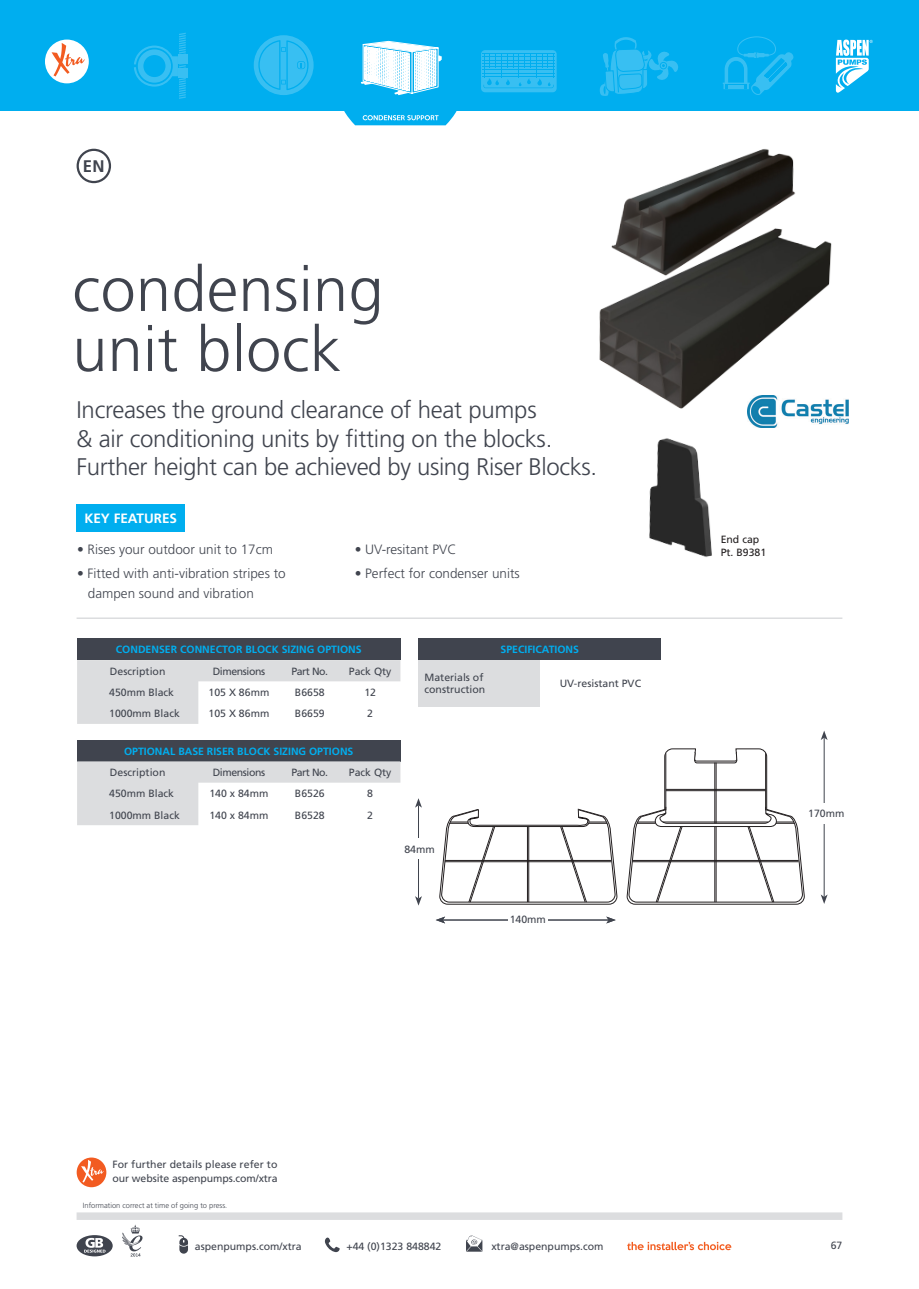
<style>
.page{position:relative;width:919px;height:1289px;background:#fff}
.page>*{position:absolute;margin:0;border:0;box-sizing:border-box;transform-origin:0 0}
.t1{font:300 63px/60px "Frutiger LT Pro";letter-spacing:.005em;color:#40444e}
.t2{font:300 24px/28.8px "Frutiger LT Pro";letter-spacing:-.01em;color:#40444e}
.t3{font:700 16.8px "Frutiger LT Pro";color:#40444e}
.t4{font:300 13.5px/19.5px "Frutiger LT Pro";color:#40444e}
.t5{font:700 13.5px "Frutiger LT Pro";color:#fff}
.t6{font:10.5px/12px "Frutiger LT Pro";color:#40444e}
.t7{font:700 10.5px "Frutiger LT Pro";color:#00aeef}
.t8{font:10.5px "Frutiger LT Pro";letter-spacing:-.04em;color:#40444e}
.t9{font:10.5px/12.6px "Frutiger LT Pro";color:#231f20}
.t10{font:300 7.5px "Frutiger LT Pro";color:#40444e}
</style>
<div class="page">
<div style="left:0;top:0;width:918px;height:110px;background:#00aeef"></div>
<svg style="left:835px;top:40px;width:37px;height:53px"></svg>
<div style="left:45px;top:40px;width:44px;height:43px;background:#fff;border-radius:50%"></div>
<svg style="left:52px;top:43px;width:33px;height:33px"></svg>
<svg style="left:134px;top:33px;width:52px;height:66px"></svg>
<div style="left:178px;top:54px;width:9px;height:10px;background:#38bff2"></div>
<div style="left:178px;top:68px;width:9px;height:10px;background:#38bff2"></div>
<div style="left:481px;top:50px;width:75px;height:42px;background:#38bff2;border-radius:4px"></div>
<svg style="left:483px;top:54px;width:71px;height:34px"></svg>
<hr style="left:482px;top:53px;width:73px;height:1px;background:#00aeef">
<hr style="left:482px;top:56px;width:73px;height:1px;background:#00aeef">
<hr style="left:482px;top:60px;width:73px;height:1px;background:#00aeef">
<hr style="left:482px;top:63px;width:73px;height:1px;background:#00aeef">
<hr style="left:482px;top:66px;width:73px;height:1px;background:#00aeef">
<hr style="left:482px;top:70px;width:73px;height:1px;background:#00aeef">
<hr style="left:482px;top:73px;width:73px;height:1px;background:#00aeef">
<hr style="left:482px;top:76px;width:73px;height:1px;background:#00aeef">
<svg style="left:360px;top:41px;width:81px;height:54px"></svg>
<svg style="left:344px;top:110px;width:113px;height:15px"></svg>
<svg style="left:599px;top:37px;width:79px;height:59px"></svg>
<svg style="left:722px;top:36px;width:71px;height:59px"></svg>
<div style="left:254px;top:35px;width:59px;height:60px;background:#38bff2;border-radius:50%"></div>
<svg style="left:258px;top:40px;width:50px;height:50px"></svg>
<div style="left:77px;top:504px;width:108px;height:27px;background:#00aeef"></div>
<svg style="left:626px;top:748px;width:179px;height:156px"></svg>
<hr style="left:662px;top:821px;width:106px;height:1px;background:#231f20">
<svg style="left:439px;top:808px;width:178px;height:96px"></svg>
<div style="left:77px;top:149px;width:34px;height:34px;border:2px solid #40444e;border-radius:50%"></div>
<hr style="left:443px;top:919px;width:165px;height:1px;background:#40444e">
<svg style="left:436px;top:916px;width:9px;height:7px"></svg>
<svg style="left:606px;top:916px;width:9px;height:7px"></svg>
<div style="left:508px;top:908px;width:39px;height:21px;background:#fff"></div>
<hr style="left:418px;top:805px;width:1px;height:93px;background:#40444e">
<svg style="left:415px;top:798px;width:7px;height:9px"></svg>
<svg style="left:415px;top:896px;width:7px;height:9px"></svg>
<hr style="left:823px;top:737px;width:1px;height:159px;background:#40444e">
<svg style="left:820px;top:730px;width:7px;height:10px"></svg>
<svg style="left:820px;top:894px;width:7px;height:10px"></svg>
<div style="left:399px;top:838px;width:40px;height:20px;background:#fff"></div>
<div style="left:806px;top:803px;width:40px;height:20px;background:#fff"></div>
<div style="left:418px;top:639px;width:243px;height:21px;background:#40444e"></div>
<div style="left:418px;top:660px;width:121px;height:47px;background:#dcdddf"></div>
<div style="left:77px;top:639px;width:323px;height:21px;background:#40444e"></div>
<svg style="left:77px;top:660px;width:323px;height:64px"></svg>
<img style="left:649px;top:438px;width:63px;height:119px">
<div style="left:77px;top:740px;width:323px;height:21px;background:#40444e"></div>
<svg style="left:77px;top:761px;width:323px;height:64px"></svg>
<img style="left:599px;top:149px;width:233px;height:279px">
<img style="left:747px;top:395px;width:102px;height:32px">
<hr style="left:77px;top:617px;width:765px;height:2px;background:#dcdddf">
<div style="left:77px;top:1157px;width:29px;height:30px;background:#f25b21;border-radius:50%"></div>
<svg style="left:81px;top:1159px;width:23px;height:23px"></svg>
<svg style="left:466px;top:1235px;width:16px;height:16px"></svg>
<svg style="left:324px;top:1237px;width:16px;height:15px"></svg>
<svg style="left:179px;top:1235px;width:9px;height:18px"></svg>
<svg style="left:627px;top:1241px;width:104px;height:9px"></svg>
<svg style="left:77px;top:1235px;width:36px;height:21px"></svg>
<svg style="left:122px;top:1224px;width:20px;height:32px"></svg>
<div style="left:77px;top:1212px;width:765px;height:7px;background:#dcdddf"></div>
<h3 class="t3" style="left:83px;top:156px;width:23px">EN</h3>
<h1 class="t1" style="left:72px;top:259px;width:312px">condensing unit block</h1>
<h2 class="t2" style="left:77px;top:395px;width:522px">Increases the ground clearance of heat pumps<br>&amp; air conditioning units by fitting on the blocks.<br>Further height can be achieved by using Riser Blocks.</h2>
<p class="t5" style="left:84px;top:510px;width:94px">KEY FEATURES</p>
<p class="t4" style="left:77px;top:540px;width:197px">• Rises your outdoor unit to 17cm</p>
<p class="t4" style="left:88px;top:563px;width:199px;text-indent:-11px">• Fitted with anti-vibration stripes to dampen sound and vibration</p>
<p class="t4" style="left:355px;top:540px;width:103px">• UV-resitant PVC</p>
<p class="t4" style="left:355px;top:563px;width:167px">• Perfect for condenser units</p>
<p class="t7" style="left:116px;top:643px;width:247px">CONDENSER CONNECTOR BLOCK SIZING OPTIONS</p>
<p class="t6" style="left:110px;top:665px;width:57px">Description</p>
<p class="t8" style="left:213px;top:665px;width:54px">Dimensions</p>
<p class="t6" style="left:291px;top:665px;width:38px">Part No.</p>
<p class="t6" style="left:349px;top:665px;width:44px">Pack Qty</p>
<p class="t6" style="left:109px;top:686px;width:66px">450mm Black</p>
<p class="t6" style="left:208px;top:686px;width:62px">105 X 86mm</p>
<p class="t6" style="left:295px;top:686px;width:31px">B6658</p>
<p class="t6" style="left:364px;top:686px;width:13px">12</p>
<p class="t6" style="left:109px;top:707px;width:72px">1000mm Black</p>
<p class="t6" style="left:208px;top:707px;width:62px">105 X 86mm</p>
<p class="t6" style="left:295px;top:707px;width:31px">B6659</p>
<p class="t6" style="left:367px;top:707px;width:7px">2</p>
<p class="t7" style="left:124px;top:744px;width:231px">OPTIONAL BASE RISER BLOCK SIZING OPTIONS</p>
<p class="t6" style="left:110px;top:766px;width:57px">Description</p>
<p class="t8" style="left:213px;top:766px;width:54px">Dimensions</p>
<p class="t6" style="left:291px;top:766px;width:38px">Part No.</p>
<p class="t6" style="left:349px;top:766px;width:44px">Pack Qty</p>
<p class="t6" style="left:109px;top:787px;width:66px">450mm Black</p>
<p class="t6" style="left:209px;top:787px;width:60px">140 x 84mm</p>
<p class="t6" style="left:295px;top:787px;width:31px">B6526</p>
<p class="t6" style="left:367px;top:787px;width:7px">8</p>
<p class="t6" style="left:109px;top:808px;width:72px">1000mm Black</p>
<p class="t6" style="left:209px;top:808px;width:60px">140 x 84mm</p>
<p class="t6" style="left:295px;top:808px;width:31px">B6528</p>
<p class="t6" style="left:367px;top:808px;width:7px">2</p>
<p class="t7" style="left:500px;top:643px;width:80px">SPECIFICATIONS</p>
<p class="t6" style="left:424px;top:671px;width:62px">Materials of construction</p>
<p class="t6" style="left:559px;top:677px;width:83px">UV-resistant PVC</p>
<p class="t6" style="left:404px;top:843px;width:32px">84mm</p>
<p class="t6" style="left:509px;top:913px;width:38px">140mm</p>
<p class="t9" style="left:720px;top:533px;width:47px">End cap<br>Pt. B9381</p>
<p class="t6" style="left:808px;top:807px;width:38px">170mm</p>
<p class="t6" style="left:112px;top:1158px;width:167px;line-height:13.2px">For further details please refer to our website aspenpumps.com/xtra</p>
<p class="t10" style="left:83px;top:1200px;width:146px">Information correct at time of going to press.</p>
<p class="t6" style="left:195px;top:1240px;width:108px">aspenpumps.com/xtra</p>
<p class="t6" style="left:346px;top:1240px;width:97px">+44 (0)1323 848842</p>
<p class="t6" style="left:491px;top:1240px;width:114px">xtra@aspenpumps.com</p>
<p class="t6" style="left:830px;top:1238px;width:13px">67</p>
</div>
